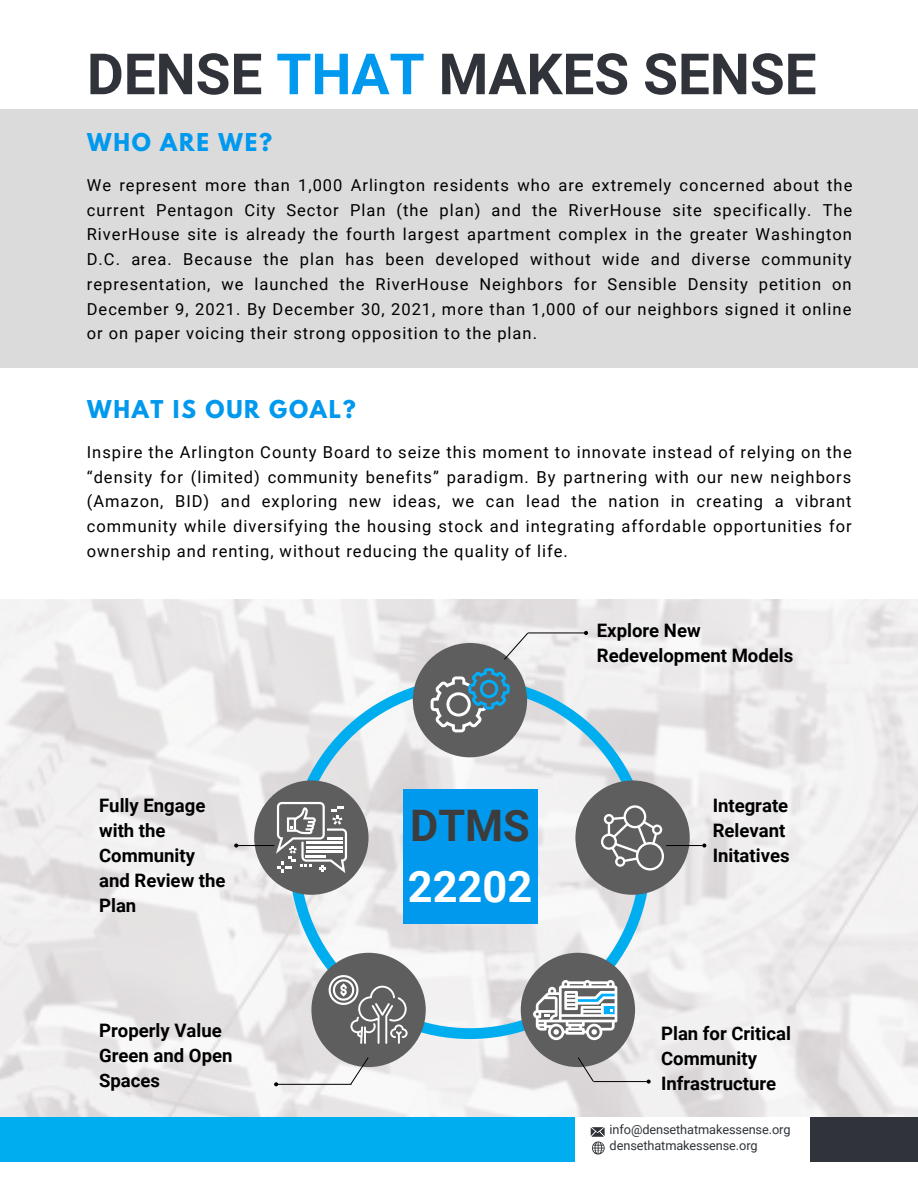
<style>
.page{position:relative;width:918px;height:1188px;background:#fff}
.page>*{position:absolute;margin:0;border:0;box-sizing:border-box;transform-origin:0 0}
.t1{font:700 57px "Roboto";color:#30343a}
.t2{font:700 43.35px "Roboto";color:#fff}
.t3{font:700 43.35px "Roboto";color:#3c3c3c}
.t4{font:700 21.75px "League Spartan";letter-spacing:.08em;color:#09e}
.t5{font:700 18.6px/25px "Roboto";color:#000}
.t6{font:16.5px/24.8px "Roboto";letter-spacing:.06em;color:#000;text-align:justify}
.t7{font:12.75px/15.9px "Roboto";letter-spacing:-.005em;color:#30343a}
.s1{color:#09e}
</style>
<div class="page">
<div style="left:0;top:1117px;width:575px;height:44px;background:#00aeef"></div>
<svg style="left:591px;top:1127px;width:14px;height:28px"></svg>
<div style="left:810px;top:1117px;width:108px;height:45px;background:#30343a"></div>
<svg style="left:289px;top:678px;width:361px;height:361px"></svg>
<div style="left:413px;top:643px;width:114px;height:114px;background:#5e5e5e;border-radius:50%"></div>
<div style="left:575px;top:780px;width:115px;height:115px;background:#5e5e5e;border-radius:50%"></div>
<div style="left:521px;top:953px;width:114px;height:114px;background:#5e5e5e;border-radius:50%"></div>
<div style="left:254px;top:780px;width:115px;height:115px;background:#5e5e5e;border-radius:50%"></div>
<div style="left:311px;top:953px;width:115px;height:114px;background:#5e5e5e;border-radius:50%"></div>
<svg style="left:503px;top:632px;width:26px;height:29px"></svg>
<hr style="left:528px;top:632px;width:56px;height:1px;background:#000">
<svg style="left:583px;top:630px;width:6px;height:6px"></svg>
<hr style="left:666px;top:845px;width:37px;height:1px;background:#000">
<svg style="left:702px;top:843px;width:5px;height:5px"></svg>
<hr style="left:238px;top:845px;width:36px;height:1px;background:#000">
<svg style="left:233px;top:843px;width:6px;height:5px"></svg>
<svg style="left:577px;top:1057px;width:18px;height:26px"></svg>
<hr style="left:593px;top:1081px;width:54px;height:1px;background:#000">
<svg style="left:646px;top:1079px;width:5px;height:5px"></svg>
<svg style="left:349px;top:1057px;width:21px;height:29px"></svg>
<hr style="left:278px;top:1084px;width:73px;height:1px;background:#000">
<svg style="left:273px;top:1082px;width:6px;height:5px"></svg>
<svg style="left:431px;top:668px;width:79px;height:64px"></svg>
<svg style="left:276px;top:802px;width:71px;height:71px"></svg>
<hr style="left:327px;top:837px;width:16px;height:3px;background:#fff">
<hr style="left:306px;top:842px;width:37px;height:2px;background:#fff">
<hr style="left:306px;top:846px;width:37px;height:2px;background:#fff">
<hr style="left:306px;top:851px;width:37px;height:2px;background:#fff">
<hr style="left:306px;top:855px;width:20px;height:2px;background:#fff">
<svg style="left:601px;top:805px;width:63px;height:66px"></svg>
<div style="left:403px;top:789px;width:134px;height:135px;background:#09e"></div>
<svg style="left:533px;top:980px;width:84px;height:60px"></svg>
<svg style="left:328px;top:975px;width:80px;height:69px"></svg>
<div style="left:0;top:109px;width:918px;height:259px;background:#dbdbdb"></div>
<p class="t1" style="left:87px;top:41px;width:731px">DENSE <span class="s1">THAT</span> MAKES SENSE</p>
<p class="t4" style="left:87px;top:132px;width:186px">WHO ARE WE?</p>
<p class="t6" style="left:87px;top:173px;width:767px">We represent more than 1,000 Arlington residents who are extremely concerned about the current Pentagon City Sector Plan (the plan) and the RiverHouse site specifically. The RiverHouse site is already the fourth largest apartment complex in the greater Washington D.C. area. Because the plan has been developed without wide and diverse community representation, we launched the RiverHouse Neighbors for Sensible Density petition on December 9, 2021. By December 30, 2021, more than 1,000 of our neighbors signed it online or on paper voicing their strong opposition to the plan.</p>
<p class="t4" style="left:87px;top:399px;width:270px">WHAT IS OUR GOAL?</p>
<p class="t6" style="left:87px;top:440px;width:766px">Inspire the Arlington County Board to seize this moment to innovate instead of relying on the “density for (limited) community benefits” paradigm. By partnering with our new neighbors (Amazon, BID) and exploring new ideas, we can lead the nation in creating a vibrant community while diversifying the housing stock and integrating affordable opportunities for ownership and renting, without reducing the quality of life.</p>
<p class="t5" style="left:99px;top:793px;width:128px">Fully Engage with the<br>Community and Review the<br>Plan</p>
<p class="t5" style="left:99px;top:1018px;width:135px">Properly Value<br>Green and Open<br>Spaces</p>
<p class="t3" style="left:410px;top:801px;width:121px">DTMS</p>
<p class="t2" style="left:408px;top:861px;width:126px">22202</p>
<p class="t5" style="left:597px;top:619px;width:198px">Explore New<br>Redevelopment Models</p>
<p class="t5" style="left:713px;top:793px;width:79px">Integrate<br>Relevant<br>Initatives</p>
<p class="t5" style="left:661px;top:1021px;width:131px">Plan for Critical<br>Community<br>Infrastructure</p>
<p class="t7" style="left:610px;top:1121px;width:182px">info@densethatmakessense.org densethatmakessense.org</p>
</div>
